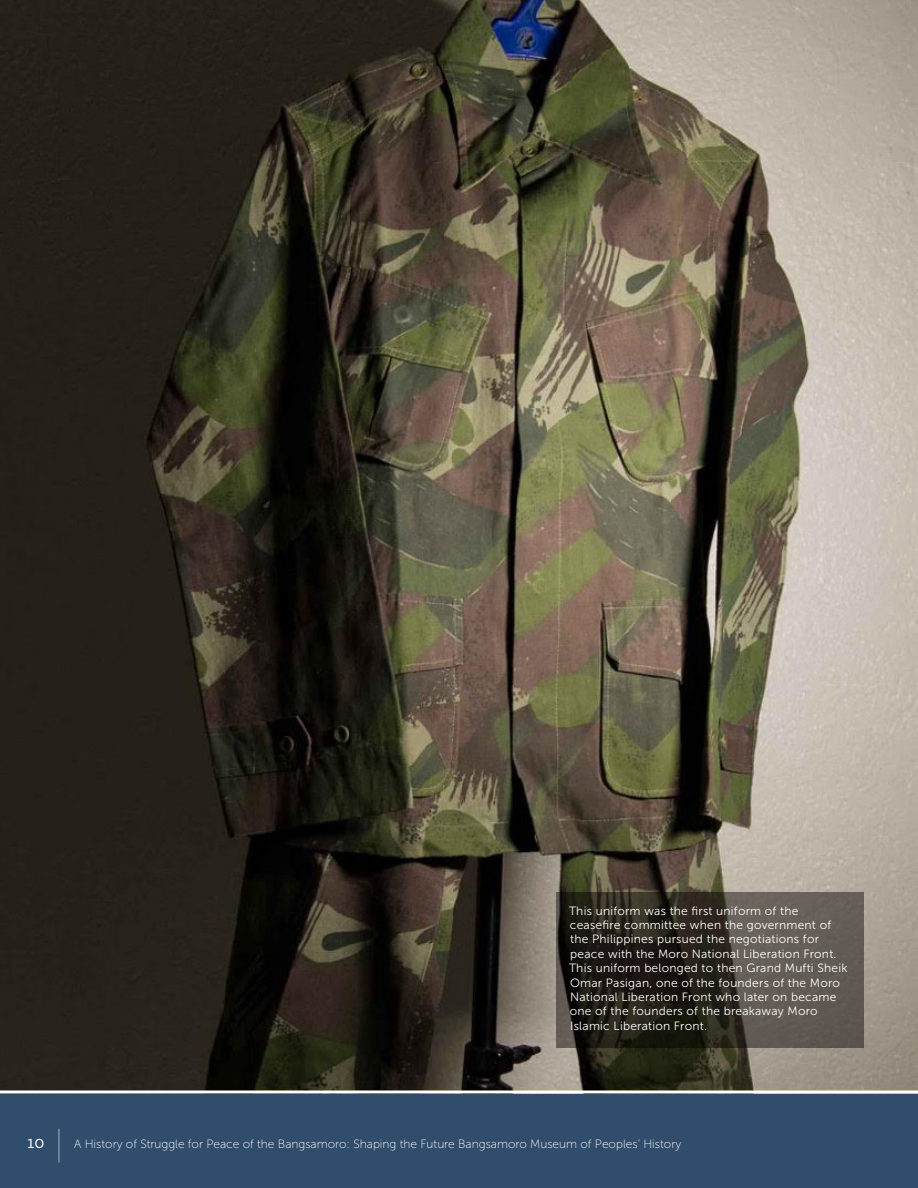
<style>
.page{position:relative;width:918px;height:1188px;background:#304d6b}
.page>*{position:absolute;margin:0;border:0;box-sizing:border-box;transform-origin:0 0}
.t1{font:36px "Museo Sans 100";color:#fff;scale:.33 1}
.t2{font:500 18px "Archer";color:#fff}
.t3{font:12px/14.4px "Museo Sans 300";letter-spacing:.02em;color:#fff}
.t4{font:12px "Museo Sans 100";color:#fff}
</style>
<div class="page">
<img style="left:0;top:0;width:918px;height:1090px">
<svg style="left:0;top:1090px;width:918px;height:4px;background:#cfcecc"></svg>
<svg style="left:556px;top:892px;width:308px;height:155px;background:#3e3a32"></svg>
<p class="t3" style="left:569px;top:903px;width:280px">This uniform was the first uniform of the ceasefire committee when the government of the Philippines pursued the negotiations for peace with the Moro National Liberation Front.<br>This uniform belonged to then Grand Mufti Sheik Omar Pasigan, one of the founders of the Moro National Liberation Front who later on became one of the founders of the breakaway Moro Islamic Liberation Front.</p>
<h2 class="t2" style="left:27px;top:1129px;width:19px">10</h2>
<h1 class="t1" style="left:58px;top:1126px;width:11px">|</h1>
<p class="t4" style="left:74px;top:1138px;width:609px">A History of Struggle for Peace of the Bangsamoro: Shaping the Future Bangsamoro Museum of Peoples’ History</p>
</div>
